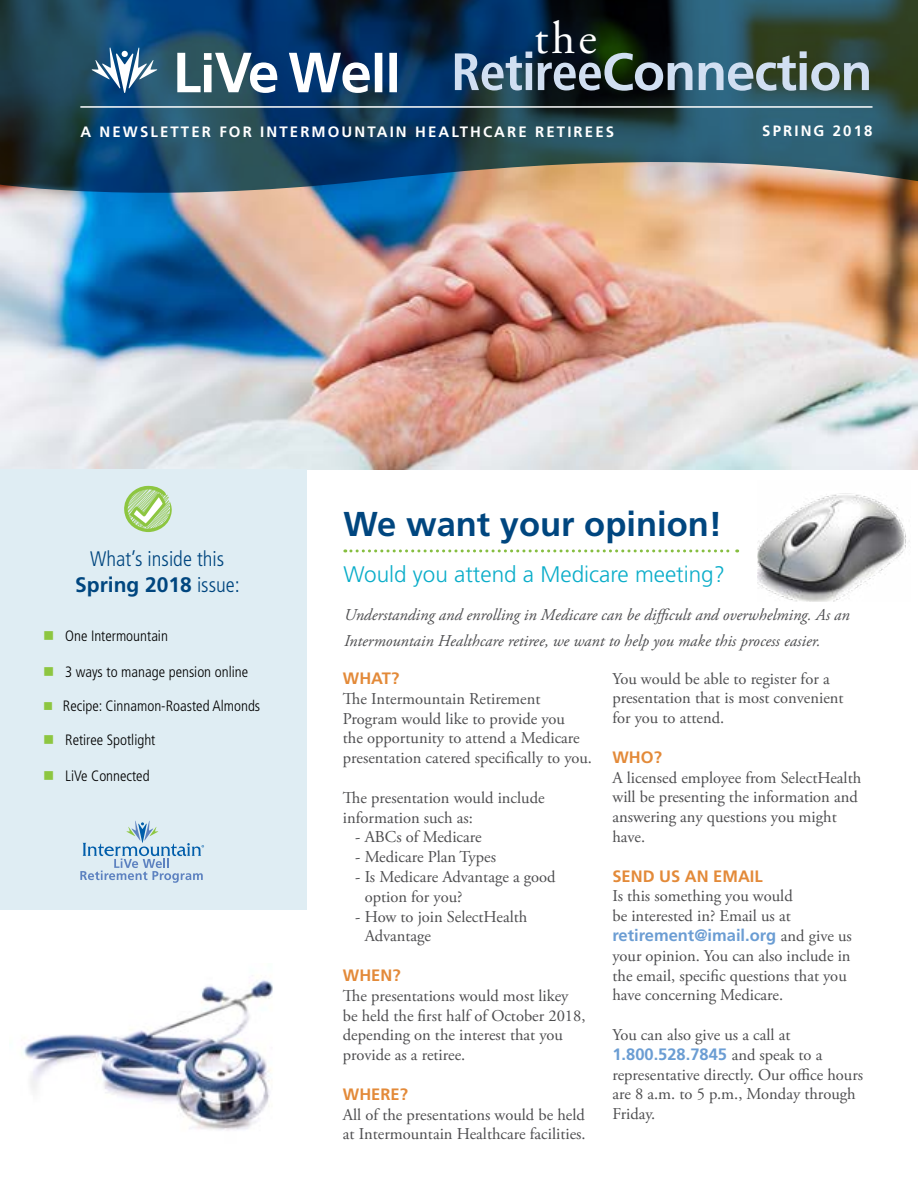
<style>
.page{position:relative;width:918px;height:1188px;background:#fff}
.page>*{position:absolute;margin:0;border:0;box-sizing:border-box;transform-origin:0 0}
.t1{font:700 52.5px "Frutiger LT Std";letter-spacing:-.02em;color:#d1dff2}
.t2{font:46.2px "Adobe Garamond Pro";color:#fff}
.t3{font:700 34.5px "Frutiger LT Std";color:#00467f}
.t4{font:300 22.5px "Frutiger LT Std";color:#0aadc9}
.t5{font:300 condensed 21px/25.2px "Frutiger LT Std";color:#00467f;text-align:center}
.t6{font:16.5px/19.8px "Adobe Garamond Pro";color:#4d4d4f}
.t7{font:italic 16.5px/25.5px "Adobe Garamond Pro";color:#4d4d4f}
.t8{font:700 16.5px "Frutiger LT Std";color:#6b9dd3}
.t9{font:700 16.5px "Frutiger LT Std";color:#e38a39}
.t10{font:300 condensed 15px "Frutiger LT Std";color:#000}
.t11{font:700 15px "Frutiger LT Std";letter-spacing:.14em;color:#fff}
.s1{font-stretch:condensed}
.s2{font-weight:700;font-stretch:normal}
.s3{color:#8dc640}
.s4{font-family:"Adobe Garamond Pro";font-weight:400;color:#4d4d4f}
</style>
<div class="page">
<img style="left:0;top:203px;width:918px;height:266px">
<div style="left:0;top:469px;width:307px;height:441px;background:#dfedf3"></div>
<svg style="left:0;top:0;width:918px;height:203px;background:#2f4c5b"></svg>
<svg style="left:177px;top:53px;width:220px;height:40px"></svg>
<svg style="left:92px;top:48px;width:65px;height:45px"></svg>
<hr style="left:80px;top:106px;width:793px;height:2px;background:#fff">
<svg style="left:80px;top:821px;width:124px;height:62px"></svg>
<svg style="left:124px;top:486px;width:48px;height:46px"></svg>
<img style="left:23px;top:980px;width:250px;height:151px">
<svg style="left:345px;top:549px;width:393px;height:3px"></svg>
<img style="left:757px;top:493px;width:153px;height:109px">
<h2 class="t2" style="left:534px;top:11px;width:64px">the</h2>
<h1 class="t1" style="left:451px;top:41px;width:423px"><span class="s1">Retiree</span>Connection</h1>
<p class="t11" style="left:80px;top:123px;width:535px">A NEWSLETTER FOR INTERMOUNTAIN HEALTHCARE RETIREES</p>
<p class="t11" style="left:762px;top:121px;width:112px">SPRING 2018</p>
<p class="t5" style="left:75px;top:547px;width:166px">What’s inside this<br><span class="s2">Spring 2018</span> issue:</p>
<p class="t10" style="left:43px;top:627px;width:126px"><span class="s3">■</span> One Intermountain</p>
<p class="t10" style="left:43px;top:663px;width:207px"><span class="s3">■</span> 3 ways to manage pension online</p>
<p class="t10" style="left:43px;top:697px;width:219px"><span class="s3">■</span> Recipe: Cinnamon-Roasted Almonds</p>
<p class="t10" style="left:43px;top:731px;width:114px"><span class="s3">■</span> Retiree Spotlight</p>
<p class="t10" style="left:43px;top:767px;width:108px"><span class="s3">■</span> LiVe Connected</p>
<h3 class="t3" style="left:343px;top:504px;width:380px">We want your opinion!</h3>
<h3 class="t4" style="left:343px;top:562px;width:383px">Would you attend a Medicare meeting?</h3>
<p class="t7" style="left:344px;top:603px;width:507px">Understanding and enrolling in Medicare can be difficult and overwhelming. As an<br>Intermountain Healthcare retiree, we want to help you make this process easier.</p>
<p class="t9" style="left:343px;top:669px;width:58px">WHAT?</p>
<p class="t6" style="left:343px;top:689px;width:251px">The Intermountain Retirement Program would like to provide you<br>the opportunity to attend a Medicare presentation catered specifically to you.</p>
<p class="t6" style="left:343px;top:788px;width:203px">The presentation would include information such as:</p>
<p class="t6" style="left:355px;top:828px;width:128px">- ABCs of Medicare</p>
<p class="t6" style="left:355px;top:848px;width:142px">- Medicare Plan Types</p>
<p class="t6" style="left:365px;top:867px;width:192px;text-indent:-9px">- Is Medicare Advantage a good option for you?</p>
<p class="t6" style="left:365px;top:907px;width:164px;text-indent:-9px">- How to join SelectHealth<br>Advantage</p>
<p class="t9" style="left:343px;top:966px;width:59px">WHEN?</p>
<p class="t6" style="left:343px;top:986px;width:244px">The presentations would most likey be held the first half of October 2018, depending on the interest that you provide as a retiree.</p>
<p class="t9" style="left:343px;top:1084px;width:67px">WHERE?</p>
<p class="t6" style="left:343px;top:1105px;width:244px">All of the presentations would be held at Intermountain Healthcare facilities.</p>
<p class="t6" style="left:612px;top:669px;width:233px">You would be able to register for a presentation that is most convenient for you to attend.</p>
<p class="t9" style="left:612px;top:747px;width:51px">WHO?</p>
<p class="t6" style="left:612px;top:768px;width:250px">A licensed employee from SelectHealth will be presenting the information and answering any questions you might have.</p>
<p class="t9" style="left:612px;top:866px;width:152px">SEND US AN EMAIL</p>
<p class="t6" style="left:612px;top:887px;width:182px">Is this something you would be interested in? Email us at</p>
<p class="t8" style="left:612px;top:926px;width:241px">retirement@imail.org <span class="s4">and give us</span></p>
<p class="t6" style="left:612px;top:946px;width:240px">your opinion. You can also include in the email, specific questions that you have concerning Medicare.</p>
<p class="t6" style="left:612px;top:1025px;width:180px">You can also give us a call at</p>
<p class="t8" style="left:612px;top:1044px;width:211px">1.800.528.7845 <span class="s4">and speak to a</span></p>
<p class="t6" style="left:612px;top:1065px;width:252px">representative directly. Our office hours are 8 a.m. to 5 p.m., Monday through<br>Friday.</p>
</div>
